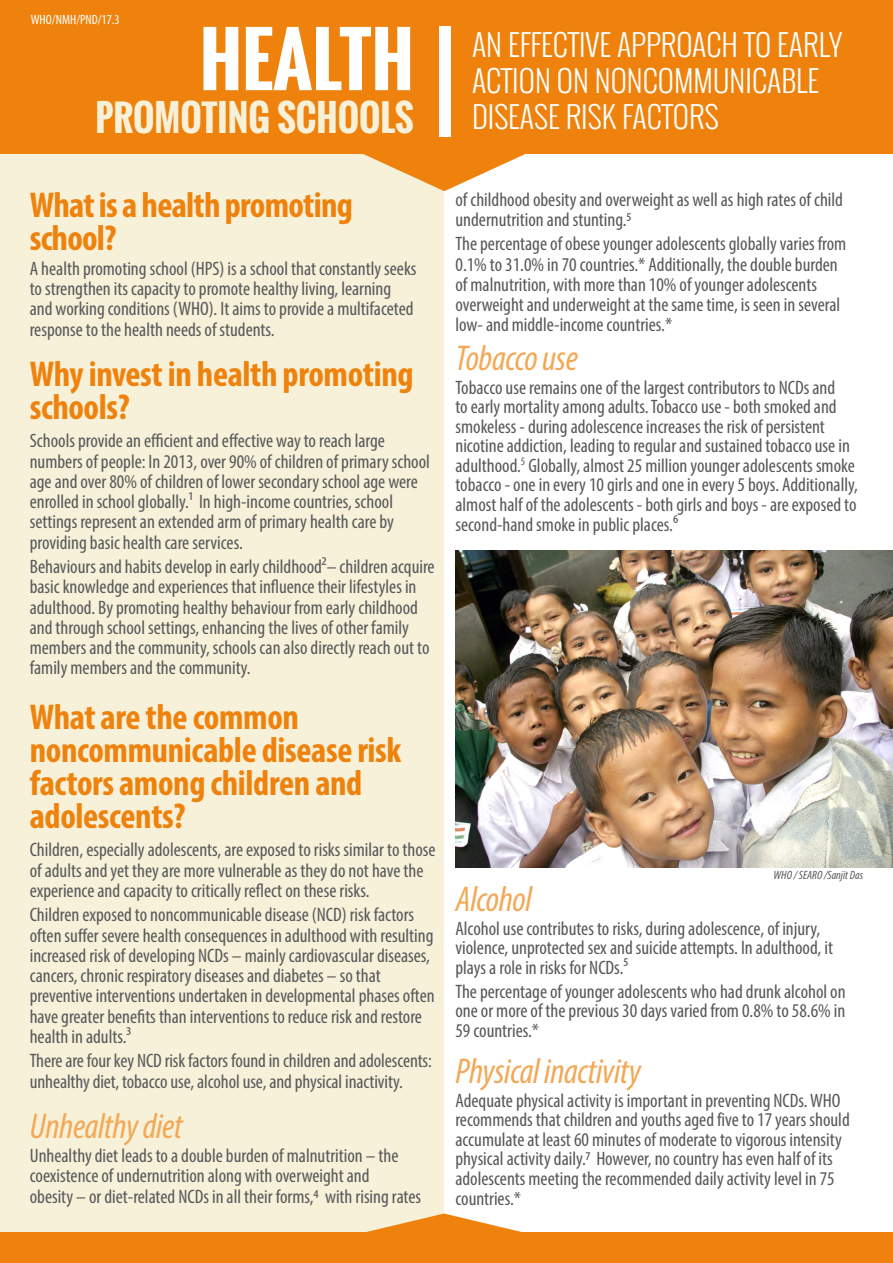
<style>
.page{position:relative;width:893px;height:1263px;background:#fff}
.page>*{position:absolute;margin:0;border:0;box-sizing:border-box;transform-origin:0 0}
.t1{font:700 72px "Oswald";color:#fff}
.TITRE{font:700 condensed 36px/33px "Myriad Pro";letter-spacing:-.01em;color:#ee820c}
.SSTITRE{font:italic condensed 36px "Myriad Pro";letter-spacing:-.01em;color:#f3a855}
.t2{font:700 36px "Oswald";color:#f7f1d9}
.TXT-COURANT{font:italic condensed 36px "Myriad Pro";letter-spacing:-.01em;color:#f3a855}
.t3{font:300 30px/36px "Oswald";color:#fff}
.TXT-COURANT-2{font:condensed 19.5px/20.2px "Myriad Pro";color:#57585a}
.TXT-COURANT-3{font:condensed 13.5px "Myriad Pro";color:#fff}
.TXT-COURANT-4{font:italic condensed 12px "Myriad Pro";color:#57585a}
</style>
<div class="page">
<div style="left:0;top:150px;width:444px;height:1106px;background:#f7f1d9"></div>
<svg style="left:363px;top:154px;width:162px;height:37px"></svg>
<div style="left:0;top:0;width:893px;height:154px;background:#ee820c"></div>
<div style="left:439px;top:26px;width:12px;height:110px;background:#fff"></div>
<svg style="left:335px;top:1213px;width:218px;height:20px"></svg>
<div style="left:0;top:1233px;width:893px;height:30px;background:#ee820c"></div>
<img style="left:455px;top:551px;width:438px;height:317px">
<p class="TXT-COURANT-3" style="left:31px;top:11px;width:90px">WHO/NMH/PND/17.3</p>
<p class="t1" style="left:200px;top:5px;width:216px">HEALTH</p>
<p class="t2" style="left:95px;top:91px;width:320px">PROMOTING SCHOOLS</p>
<p class="t3" style="left:472px;top:26px;width:372px">AN EFFECTIVE APPROACH TO EARLY<br>ACTION ON NONCOMMUNICABLE<br>DISEASE RISK FACTORS</p>
<p class="TITRE" style="left:30px;top:188px;width:325px">What is a health promoting school?</p>
<p class="TXT-COURANT-2" style="left:30px;top:258px;width:388px">A health promoting school (HPS) is a school that constantly seeks to strengthen its capacity to promote healthy living, learning and working conditions (WHO). It aims to provide a multifaceted response to the health needs of students.</p>
<p class="TITRE" style="left:30px;top:356px;width:385px">Why invest in health promoting schools?</p>
<p class="TXT-COURANT-2" style="left:30px;top:430px;width:402px">Schools provide an efficient and effective way to reach large numbers of people: In 2013, over 90% of children of primary school age and over 80% of children of lower secondary school age were enrolled in school globally.1 In high-income countries, school settings represent an extended arm of primary health care by providing basic health care services.</p>
<p class="TXT-COURANT-2" style="left:30px;top:556px;width:406px">Behaviours and habits develop in early childhood2– children acquire basic knowledge and experiences that influence their lifestyles in adulthood. By promoting healthy behaviour from early childhood and through school settings, enhancing the lives of other family members and the community, schools can also directly reach out to family members and the community.</p>
<p class="TITRE" style="left:30px;top:699px;width:373px">What are the common noncommunicable disease risk factors among children and adolescents?</p>
<p class="TXT-COURANT-2" style="left:30px;top:840px;width:407px">Children, especially adolescents, are exposed to risks similar to those of adults and yet they are more vulnerable as they do not have the experience and capacity to critically reflect on these risks.</p>
<p class="TXT-COURANT-2" style="left:30px;top:905px;width:406px">Children exposed to noncommunicable disease (NCD) risk factors often suffer severe health consequences in adulthood with resulting increased risk of developing NCDs – mainly cardiovascular diseases, cancers, chronic respiratory diseases and diabetes – so that preventive interventions undertaken in developmental phases often have greater benefits than interventions to reduce risk and restore health in adults.3</p>
<p class="TXT-COURANT-2" style="left:30px;top:1051px;width:404px">There are four key NCD risk factors found in children and adolescents: unhealthy diet, tobacco use, alcohol use, and physical inactivity.</p>
<p class="SSTITRE" style="left:30px;top:1104px;width:154px">Unhealthy diet</p>
<p class="TXT-COURANT-2" style="left:30px;top:1145px;width:393px">Unhealthy diet leads to a double burden of malnutrition – the coexistence of undernutrition along with overweight and<br>obesity – or diet-related NCDs in all their forms,4 with rising rates</p>
<p class="TXT-COURANT-2" style="left:455px;top:189px;width:389px">of childhood obesity and overweight as well as high rates of child undernutrition and stunting.5</p>
<p class="TXT-COURANT-2" style="left:455px;top:234px;width:392px">The percentage of obese younger adolescents globally varies from 0.1% to 31.0% in 70 countries.* Additionally, the double burden of malnutrition, with more than 10% of younger adolescents overweight and underweight at the same time, is seen in several low- and middle-income countries.*</p>
<p class="TXT-COURANT" style="left:455px;top:336px;width:124px">Tobacco use</p>
<p class="TXT-COURANT-2" style="left:455px;top:377px;width:404px;line-height:19.6px">Tobacco use remains one of the largest contributors to NCDs and<br>to early mortality among adults. Tobacco use - both smoked and smokeless - during adolescence increases the risk of persistent nicotine addiction, leading to regular and sustained tobacco use in adulthood.<sup>5</sup> Globally, almost 25 million younger adolescents smoke tobacco - one in every 10 girls and one in every 5 boys. Additionally, almost half of the adolescents - both girls and boys - are exposed to second-hand smoke in public places.⁶</p>
<p class="TXT-COURANT-4" style="left:773px;top:868px;width:91px">WHO / SEARO /Sanjit Das</p>
<p class="SSTITRE" style="left:455px;top:877px;width:78px">Alcohol</p>
<p class="TXT-COURANT-2" style="left:455px;top:918px;width:379px;line-height:19.5px">Alcohol use contributes to risks, during adolescence, of injury, violence, unprotected sex and suicide attempts. In adulthood, it plays a role in risks for NCDs.⁵</p>
<p class="TXT-COURANT-2" style="left:455px;top:981px;width:392px;line-height:19.8px;text-align:justify">The percentage of younger adolescents who had drunk alcohol on one or more of the previous 30 days varied from 0.8% to 58.6% in 59 countries.*</p>
<p class="SSTITRE" style="left:455px;top:1049px;width:187px">Physical inactivity</p>
<p class="TXT-COURANT-2" style="left:455px;top:1090px;width:396px;line-height:19.6px">Adequate physical activity is important in preventing NCDs. WHO recommends that children and youths aged five to 17 years should accumulate at least 60 minutes of moderate to vigorous intensity physical activity daily.7 However, no country has even half of its adolescents meeting the recommended daily activity level in 75 countries.*</p>
</div>
